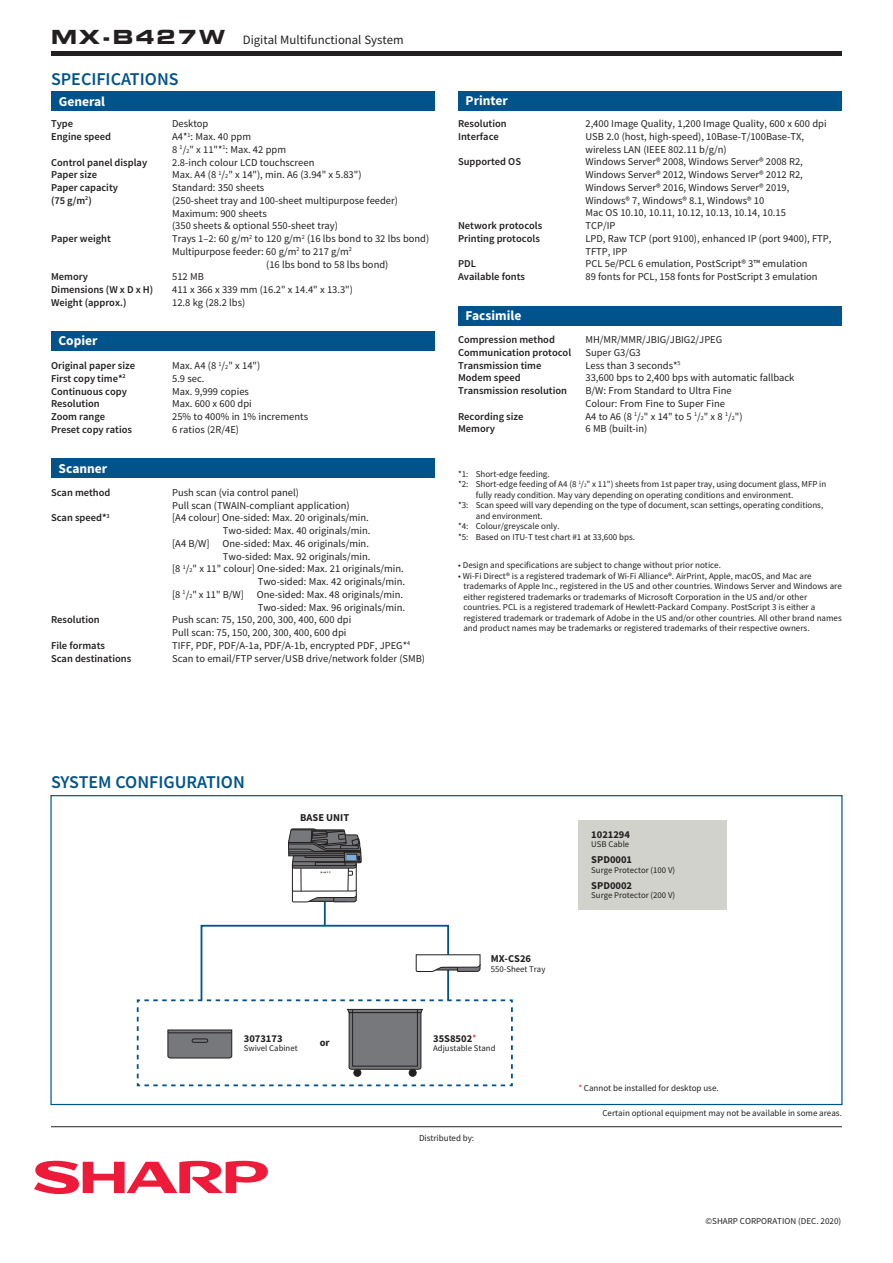
<style>
.page{position:relative;width:893px;height:1263px;background:#fff}
.page>*{position:absolute;margin:0;border:0;box-sizing:border-box;transform-origin:0 0}
.t1{font:600 18px "Source Sans Pro";color:#00548b}
.t2{font:700 13.5px "Source Sans Pro";color:#fff}
.t3{font:12.75px "Source Sans Pro";color:#231f20}
.t4{font:10.5px/12.8px "Source Sans Pro";color:#231f20}
.t5{font:600 10.5px/12.8px "Source Sans Pro";color:#231f20}
.t6{font:700 10.5px "Source Sans Pro";color:#231f20}
.t7{font:9px/10.5px "Source Sans Pro";color:#231f20}
.t8{font:8.7px "Source Sans Pro";color:#231f20}
.s1{font-family:"Eurostile LT Std Bold Ex 2";font-size:19.5px}
.s2{font-size:6.15px}
.s3{font-size:5.25px}
.s4{font-weight:400;color:#ed1a3a}
.s5{color:#ed1a3a}
</style>
<div class="page">
<svg style="left:34px;top:1160px;width:234px;height:34px"></svg>
<hr style="left:51px;top:1126px;width:791px;height:1px;background:#231f20">
<div style="left:51px;top:51px;width:791px;height:5px;background:#231f20"></div>
<div style="left:458px;top:91px;width:384px;height:20px;background:#00548b"></div>
<div style="left:51px;top:91px;width:384px;height:20px;background:#00548b"></div>
<div style="left:51px;top:331px;width:384px;height:20px;background:#00548b"></div>
<div style="left:51px;top:459px;width:384px;height:19px;background:#00548b"></div>
<div style="left:458px;top:306px;width:384px;height:19px;background:#00548b"></div>
<hr style="left:324px;top:884px;width:2px;height:42px;background:#00548b">
<div style="left:201px;top:925px;width:248px;height:120px;border:2px solid #00548b"></div>
<svg style="left:136px;top:998px;width:377px;height:89px"></svg>
<div style="left:352px;top:1009px;width:66px;height:57px;border:1px solid #231f20"></div>
<svg style="left:415px;top:954px;width:66px;height:18px"></svg>
<svg style="left:288px;top:828px;width:74px;height:75px"></svg>
<div style="left:578px;top:820px;width:149px;height:90px;background:#d1d2cc"></div>
<p class="t3" style="left:51px;top:32px;width:354px"><span class="s1">MX-B427W</span> Digital Multifunctional System</p>
<h1 class="t1" style="left:51px;top:67px;width:129px">SPECIFICATIONS</h1>
<p class="t2" style="left:59px;top:92px;width:48px">General</p>
<p class="t5" style="left:51px;top:117px;width:62px">Type<br>Engine speed</p>
<p class="t5" style="left:51px;top:156px;width:98px">Control panel display<br>Paper size<br>Paper capacity<br>(75 g/m<sup>2</sup>)</p>
<p class="t5" style="left:51px;top:232px;width:61px">Paper weight</p>
<p class="t5" style="left:51px;top:270px;width:104px">Memory<br>Dimensions (W x D x H)<br>Weight (approx.)</p>
<p class="t2" style="left:58px;top:332px;width:41px">Copier</p>
<p class="t4" style="left:172px;top:117px;width:38px">Desktop</p>
<p class="t4" style="left:172px;top:130px;width:80px">A4*<sup>1</sup>: Max. 40 ppm</p>
<p class="t4" style="left:172px;top:143px;width:115px">8 <sup>1</sup>/<span class="s2">2</span>" x 11"*<sup>1</sup>: Max. 42 ppm</p>
<p class="t4" style="left:172px;top:156px;width:144px">2.8-inch colour LCD touchscreen</p>
<p class="t4" style="left:172px;top:168px;width:191px">Max. A4 (8 <sup>1</sup>/<span class="s2">2</span>" x 14"), min. A6 (3.94" x 5.83")</p>
<p class="t4" style="left:172px;top:181px;width:94px">Standard: 350 sheets</p>
<p class="t4" style="left:172px;top:194px;width:227px">(250-sheet tray and 100-sheet multipurpose feeder)</p>
<p class="t4" style="left:172px;top:207px;width:96px">Maximum: 900 sheets</p>
<p class="t4" style="left:172px;top:219px;width:167px">(350 sheets &amp; optional 550-sheet tray)</p>
<p class="t4" style="left:172px;top:232px;width:259px">Trays 1–2: 60 g/m<sup>2</sup> to 120 g/m<sup>2</sup> (16 lbs bond to 32 lbs bond)</p>
<p class="t4" style="left:172px;top:245px;width:181px">Multipurpose feeder: 60 g/m<sup>2</sup> to 217 g/m<sup>2</sup></p>
<p class="t4" style="left:266px;top:258px;width:124px">(16 lbs bond to 58 lbs bond)</p>
<p class="t4" style="left:172px;top:270px;width:33px">512 MB</p>
<p class="t4" style="left:172px;top:283px;width:182px">411 x 366 x 339 mm (16.2" x 14.4" x 13.3")</p>
<p class="t4" style="left:172px;top:296px;width:75px">12.8 kg (28.2 lbs)</p>
<p class="t5" style="left:51px;top:359px;width:86px">Original paper size<br>First copy time*<sup>2<br></sup>Continuous copy<br>Resolution<br>Zoom range<br>Preset copy ratios</p>
<p class="t4" style="left:172px;top:359px;width:137px">Max. A4 (8 <sup>1</sup>/<span class="s2">2</span>" x 14")<br>5.9 sec.<br>Max. 9,999 copies<br>Max. 600 x 600 dpi<br>25% to 400% in 1% increments<br>6 ratios (2R/4E)</p>
<p class="t2" style="left:59px;top:459px;width:50px">Scanner</p>
<p class="t5" style="left:51px;top:486px;width:61px">Scan method</p>
<p class="t5" style="left:51px;top:511px;width:60px">Scan speed*<sup>3</sup></p>
<p class="t5" style="left:51px;top:613px;width:50px">Resolution</p>
<p class="t5" style="left:51px;top:639px;width:82px">File formats<br>Scan destinations</p>
<p class="t4" style="left:172px;top:486px;width:128px">Push scan (via control panel)</p>
<p class="t4" style="left:172px;top:499px;width:179px">Pull scan (TWAIN-compliant application)</p>
<p class="t4" style="left:172px;top:511px;width:198px">[A4 colour] One-sided: Max. 20 originals/min.</p>
<p class="t4" style="left:223px;top:524px;width:149px">Two-sided: Max. 40 originals/min.</p>
<p class="t4" style="left:172px;top:537px;width:198px">[A4 B/W] One-sided: Max. 46 originals/min.</p>
<p class="t4" style="left:223px;top:550px;width:149px">Two-sided: Max. 92 originals/min.</p>
<p class="t4" style="left:172px;top:562px;width:233px">[8 <sup>1</sup>/<span class="s2">2</span>" x 11" colour] One-sided: Max. 21 originals/min.</p>
<p class="t4" style="left:258px;top:575px;width:149px">Two-sided: Max. 42 originals/min.</p>
<p class="t4" style="left:172px;top:588px;width:233px">[8 <sup>1</sup>/<span class="s2">2</span>" x 11" B/W] One-sided: Max. 48 originals/min.</p>
<p class="t4" style="left:258px;top:601px;width:149px">Two-sided: Max. 96 originals/min.</p>
<p class="t4" style="left:172px;top:613px;width:181px">Push scan: 75, 150, 200, 300, 400, 600 dpi</p>
<p class="t4" style="left:172px;top:626px;width:176px">Pull scan: 75, 150, 200, 300, 400, 600 dpi</p>
<p class="t4" style="left:172px;top:639px;width:240px">TIFF, PDF, PDF/A-1a, PDF/A-1b, encrypted PDF, JPEG*<sup>4</sup></p>
<p class="t4" style="left:172px;top:652px;width:254px">Scan to email/FTP server/USB drive/network folder (SMB)</p>
<p class="t2" style="left:466px;top:92px;width:44px">Printer</p>
<p class="t5" style="left:458px;top:117px;width:50px">Resolution<br>Interface</p>
<p class="t5" style="left:458px;top:155px;width:65px">Supported OS</p>
<p class="t5" style="left:458px;top:219px;width:86px">Network protocols<br>Printing protocols</p>
<p class="t5" style="left:458px;top:257px;width:68px">PDL<br>Available fonts</p>
<p class="t2" style="left:466px;top:306px;width:57px">Facsimile</p>
<p class="t5" style="left:458px;top:333px;width:115px">Compression method<br>Communication protocol<br>Transmission time<br>Modem speed<br>Transmission resolution</p>
<p class="t5" style="left:458px;top:410px;width:67px">Recording size<br>Memory</p>
<p class="t4" style="left:585px;top:117px;width:248px">2,400 Image Quality, 1,200 Image Quality, 600 x 600 dpi USB 2.0 (host, high-speed), 10Base-T/100Base-TX, wireless LAN (IEEE 802.11 b/g/n)<br>Windows Server® 2008, Windows Server® 2008 R2, Windows Server® 2012, Windows Server® 2012 R2, Windows Server® 2016, Windows Server® 2019, Windows® 7, Windows® 8.1, Windows® 10<br>Mac OS 10.10, 10.11, 10.12, 10.13, 10.14, 10.15<br>TCP/IP<br>LPD, Raw TCP (port 9100), enhanced IP (port 9400), FTP, TFTP, IPP<br>PCL 5e/PCL 6 emulation, PostScript® 3™ emulation<br>89 fonts for PCL, 158 fonts for PostScript 3 emulation</p>
<p class="t4" style="left:585px;top:333px;width:211px">MH/MR/MMR/JBIG/JBIG2/JPEG<br>Super G3/G3<br>Less than 3 seconds*<sup>5<br></sup>33,600 bps to 2,400 bps with automatic fallback<br>B/W: From Standard to Ultra Fine<br>Colour: From Fine to Super Fine<br>A4 to A6 (8 <sup>1</sup>/<span class="s2">2</span>" x 14" to 5 <sup>1</sup>/<span class="s2">2</span>" x 8 <sup>1</sup>/<span class="s2">2</span>")<br>6 MB (built-in)</p>
<p class="t7" style="left:458px;top:469px;width:93px">*1: Short-edge feeding.</p>
<p class="t7" style="left:458px;top:479px;width:370px">*2: Short-edge feeding of A4 (8 <sup>1</sup>/<span class="s3">2</span>" x 11") sheets from 1st paper tray, using document glass, MFP in</p>
<p class="t7" style="left:476px;top:490px;width:319px">fully ready condition. May vary depending on operating conditions and environment.</p>
<p class="t7" style="left:458px;top:500px;width:367px">*3: Scan speed will vary depending on the type of document, scan settings, operating conditions,</p>
<p class="t7" style="left:476px;top:511px;width:68px">and environment.</p>
<p class="t7" style="left:458px;top:521px;width:103px">*4: Colour/greyscale only.</p>
<p class="t7" style="left:458px;top:532px;width:179px">*5: Based on ITU-T test chart #1 at 33,600 bps.</p>
<p class="t7" style="left:458px;top:560px;width:264px">• Design and specifications are subject to change without prior notice.</p>
<p class="t7" style="left:463px;top:571px;width:380px;text-indent:-5px">• Wi-Fi Direct® is a registered trademark of Wi-Fi Alliance®. AirPrint, Apple, macOS, and Mac are trademarks of Apple Inc., registered in the US and other countries. Windows Server and Windows are either registered trademarks or trademarks of Microsoft Corporation in the US and/or other countries. PCL is a registered trademark of Hewlett-Packard Company. PostScript 3 is either a registered trademark or trademark of Adobe in the US and/or other countries. All other brand names and product names may be trademarks or registered trademarks of their respective owners.</p>
<h1 class="t1" style="left:51px;top:770px;width:195px">SYSTEM CONFIGURATION</h1>
<p class="t6" style="left:300px;top:810px;width:51px">BASE UNIT</p>
<p class="t6" style="left:491px;top:951px;width:42px">MX-CS26</p>
<p class="t8" style="left:491px;top:963px;width:56px">550-Sheet Tray</p>
<p class="t6" style="left:591px;top:827px;width:40px">1021294</p>
<p class="t8" style="left:591px;top:839px;width:39px">USB Cable</p>
<p class="t6" style="left:591px;top:852px;width:42px">SPD0001</p>
<p class="t8" style="left:591px;top:864px;width:85px">Surge Protector (100 V)</p>
<p class="t6" style="left:591px;top:878px;width:42px">SPD0002</p>
<p class="t8" style="left:591px;top:890px;width:85px">Surge Protector (200 V)</p>
<p class="t6" style="left:244px;top:1031px;width:40px">3073173</p>
<p class="t8" style="left:244px;top:1043px;width:55px">Swivel Cabinet</p>
<p class="t6" style="left:320px;top:1035px;width:12px">or</p>
<p class="t6" style="left:433px;top:1031px;width:45px">35S8502<span class="s4">*</span></p>
<p class="t8" style="left:433px;top:1043px;width:64px">Adjustable Stand</p>
<p class="t7" style="left:419px;top:1133px;width:57px">Distributed by:</p>
<p class="t7" style="left:578px;top:1083px;width:142px"><span class="s5">*</span> Cannot be installed for desktop use.</p>
<p class="t7" style="left:602px;top:1107px;width:241px">Certain optional equipment may not be available in some areas.</p>
<p class="t7" style="left:705px;top:1216px;width:137px">©SHARP CORPORATION (DEC. 2020)</p>
</div>
